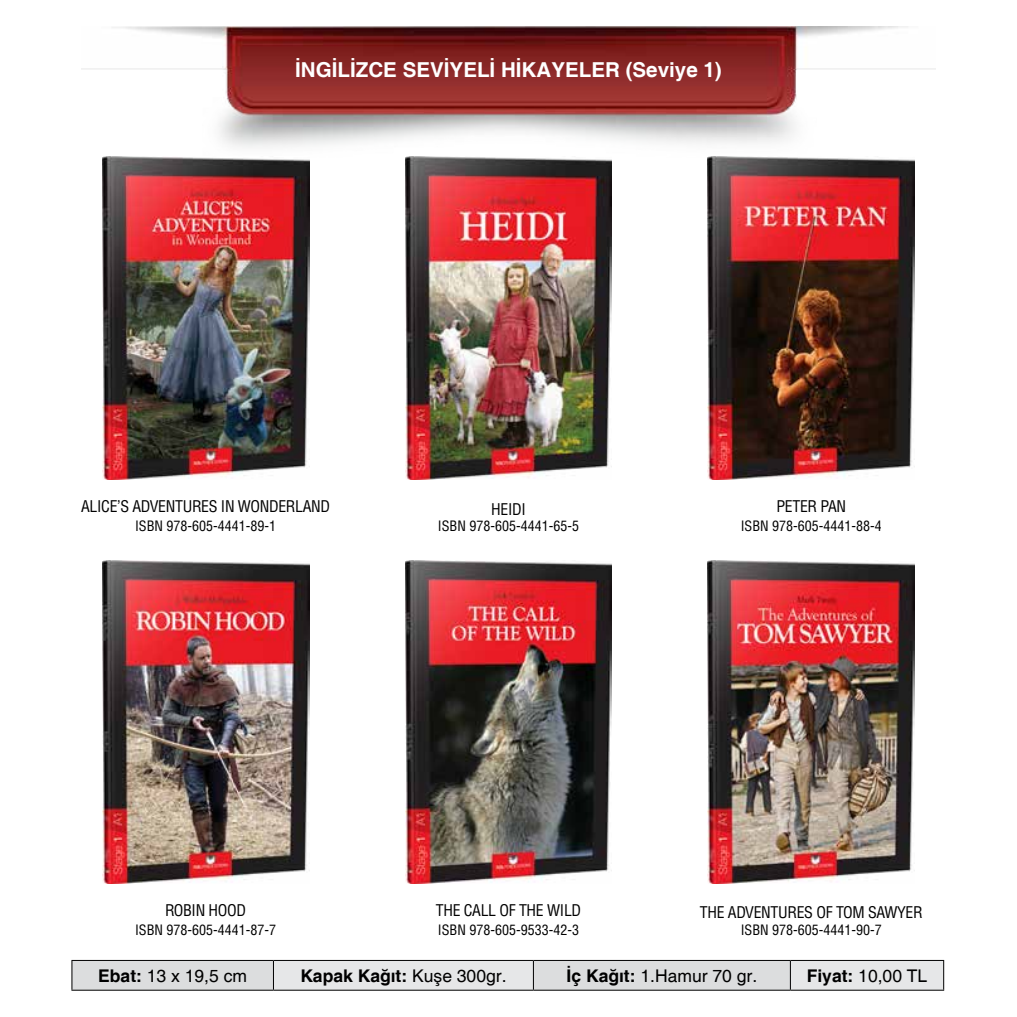
<style>
.page{position:relative;width:1017px;height:1017px;background:#fff}
.page>*{position:absolute;margin:0;border:0;box-sizing:border-box;transform-origin:0 0}
.t1{font:700 20.65px "Helvetica";color:#fff}
.t2{font:17.5px "Helvetica";color:#000}
.t3{font:700 17.5px "Helvetica";color:#000}
.t4{font:15.75px "Helvetica Cond Normal Tr";letter-spacing:-.02em;color:#000}
.t5{font:14px "Helvetica Cond Normal Tr";color:#000}
.s1{font-weight:700}
.s2{font-weight:400}
</style>
<div class="page">
<img style="left:82px;top:26px;width:853px;height:132px">
<svg style="left:71px;top:960px;width:873px;height:30px;background:#d6d7d8"></svg>
<hr style="left:71px;top:990px;width:202px;height:1px;background:#000">
<hr style="left:273px;top:990px;width:260px;height:1px;background:#000">
<hr style="left:533px;top:990px;width:257px;height:1px;background:#000">
<hr style="left:790px;top:990px;width:154px;height:1px;background:#000">
<img style="left:102px;top:560px;width:207px;height:324px">
<img style="left:405px;top:560px;width:207px;height:324px">
<img style="left:708px;top:560px;width:207px;height:324px">
<img style="left:102px;top:156px;width:207px;height:324px">
<img style="left:405px;top:156px;width:207px;height:324px">
<img style="left:708px;top:156px;width:207px;height:324px">
<h1 class="t1" style="left:295px;top:57px;width:428px">İNGİLİZCE SEVİYELİ HİKAYELER (Seviye 1)</h1>
<p class="t4" style="left:81px;top:497px;width:251px">ALICE’S ADVENTURES IN WONDERLAND</p>
<p class="t5" style="left:135px;top:518px;width:143px">ISBN 978-605-4441-89-1</p>
<p class="t4" style="left:491px;top:499px;width:36px">HEIDI</p>
<p class="t5" style="left:438px;top:518px;width:143px">ISBN 978-605-4441-65-5</p>
<p class="t4" style="left:776px;top:497px;width:71px">PETER PAN</p>
<p class="t5" style="left:741px;top:518px;width:143px">ISBN 978-605-4441-88-4</p>
<p class="t4" style="left:165px;top:900px;width:83px">ROBIN HOOD</p>
<p class="t5" style="left:135px;top:921px;width:143px">ISBN 978-605-4441-87-7</p>
<p class="t4" style="left:436px;top:900px;width:147px">THE CALL OF THE WILD</p>
<p class="t5" style="left:438px;top:921px;width:143px">ISBN 978-605-9533-42-3</p>
<p class="t4" style="left:700px;top:903px;width:224px">THE ADVENTURES OF TOM SAWYER</p>
<p class="t5" style="left:741px;top:921px;width:143px">ISBN 978-605-4441-90-7</p>
<p class="t2" style="left:98px;top:965px;width:150px"><span class="s1">Ebat:</span> 13 x 19,5 cm</p>
<p class="t3" style="left:300px;top:965px;width:208px">Kapak Kağıt: <span class="s2">Kuşe 300gr.</span></p>
<p class="t2" style="left:567px;top:965px;width:192px"><span class="s1">İç Kağıt:</span> 1.Hamur 70 gr.</p>
<p class="t2" style="left:807px;top:965px;width:122px"><span class="s1">Fiyat:</span> 10,00 TL</p>
</div>
